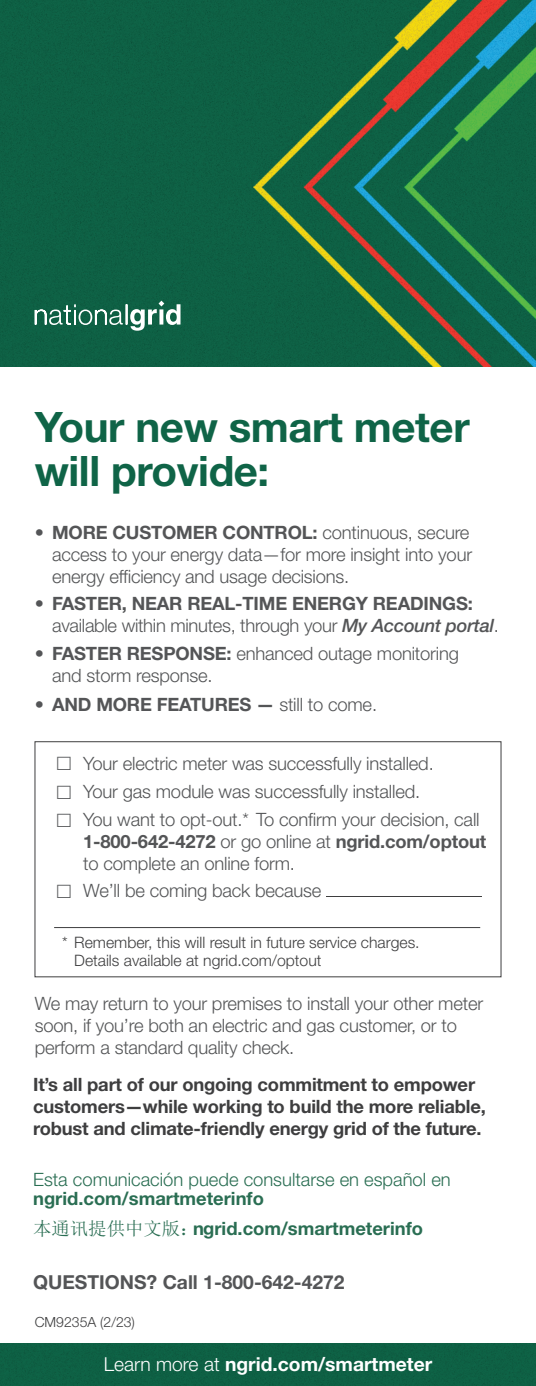
<style>
.page{position:relative;width:536px;height:1386px;background:#fff}
.page>*{position:absolute;margin:0;border:0;box-sizing:border-box;transform-origin:0 0}
.t1{font:700 42px/44.1px "Helvetica Neue LT Std";letter-spacing:-.01em;color:#0f6447}
.t2{font:700 19.25px "Helvetica Neue LT Std";color:#fff}
.t3{font:700 19.25px "Helvetica Neue LT Std";color:#545557}
.t4{font:300 18.38px/22.1px "Helvetica Neue LT Std";letter-spacing:-.01em;color:#545557}
.t5{font:700 18.38px/22.1px "Helvetica Neue LT Std";letter-spacing:-.01em;color:#3e3e3f}
.t6{font:700 18.38px "Helvetica Neue LT Std";color:#2a6e53}
.t7{font:300 18.38px "Helvetica Neue LT Std";color:#2a6e53}
.t8{font:700 18.38px "Helvetica Neue LT Std";letter-spacing:-.01em;color:#545557}
.t9{font:300 15.75px/17.3px "Helvetica Neue LT Std";color:#3e3e3f}
.t10{font:300 14px "Helvetica Neue LT Std";color:#3e3e3f}
.s1{font-weight:700}
.s2{font-weight:500;font-style:italic}
.s3{font-weight:300}
.s4{font-family:"Sim Sun";font-weight:400}
</style>
<div class="page">
<img style="left:0;top:0;width:536px;height:367px">
<hr style="left:326px;top:896px;width:156px;height:1px;background:#3e3e3f">
<hr style="left:54px;top:927px;width:426px;height:1px;background:#3e3e3f">
<svg style="left:35px;top:301px;width:145px;height:30px"></svg>
<div style="left:0;top:1343px;width:536px;height:43px;background:#0e6044"></div>
<h1 class="t1" style="left:35px;top:404px;width:436px">Your new smart meter will provide:</h1>
<p class="t4" style="left:52px;top:521px;width:421px;text-indent:-17px">• <span class="s1">MORE CUSTOMER CONTROL:</span> continuous, secure access to your energy data—for more insight into your energy effciency and usage decisions.</p>
<p class="t4" style="left:52px;top:592px;width:448px;text-indent:-17px">• <span class="s1">FASTER, NEAR REAL-TIME ENERGY READINGS: </span>available within minutes, through your <span class="s2">My Account portal</span>.</p>
<p class="t4" style="left:52px;top:642px;width:408px;text-indent:-17px">• <span class="s1">FASTER RESPONSE:</span> enhanced outage monitoring and storm response.</p>
<p class="t8" style="left:35px;top:693px;width:344px"><span class="s3">•</span> AND MORE FEATURES — <span class="s3">still to come.</span></p>
<p class="t4" style="left:83px;top:752px;width:352px">Your electric meter was successfully installed.</p>
<p class="t4" style="left:83px;top:780px;width:338px">Your gas module was successfully installed.</p>
<p class="t4" style="left:83px;top:808px;width:404px">You want to opt-out.* To confrm your decision, call<br><span class="s1">1-800-642-4272</span> or go online at <span class="s1">ngrid.com/optout </span>to complete an online form.</p>
<p class="t4" style="left:83px;top:879px;width:240px">We’ll be coming back because</p>
<p class="t9" style="left:74px;top:934px;width:347px;text-indent:-12px">* Remember, this will result in future service charges.<br>Details available at ngrid.com/optout</p>
<p class="t4" style="left:35px;top:992px;width:449px">We may return to your premises to install your other meter soon, if you’re both an electric and gas customer, or to perform a standard quality check.</p>
<p class="t5" style="left:33px;top:1073px;width:454px">It’s all part of our ongoing commitment to empower customers—while working to build the more reliable, robust and climate-friendly energy grid of the future.</p>
<p class="t7" style="left:33px;top:1168px;width:419px">Esta comunicación puede consultarse en español en</p>
<p class="t6" style="left:33px;top:1187px;width:232px">ngrid.com/smartmeterinfo</p>
<p class="t6" style="left:33px;top:1217px;width:391px"><span class="s4">本通讯提供中文版：</span>ngrid.com/smartmeterinfo</p>
<p class="t3" style="left:33px;top:1270px;width:313px">QUESTIONS? Call 1-800-642-4272</p>
<p class="t10" style="left:35px;top:1314px;width:102px">CM9235A (2/23)</p>
<p class="t2" style="left:104px;top:1352px;width:330px"><span class="s3">Learn more at</span> ngrid.com/smartmeter</p>
</div>
